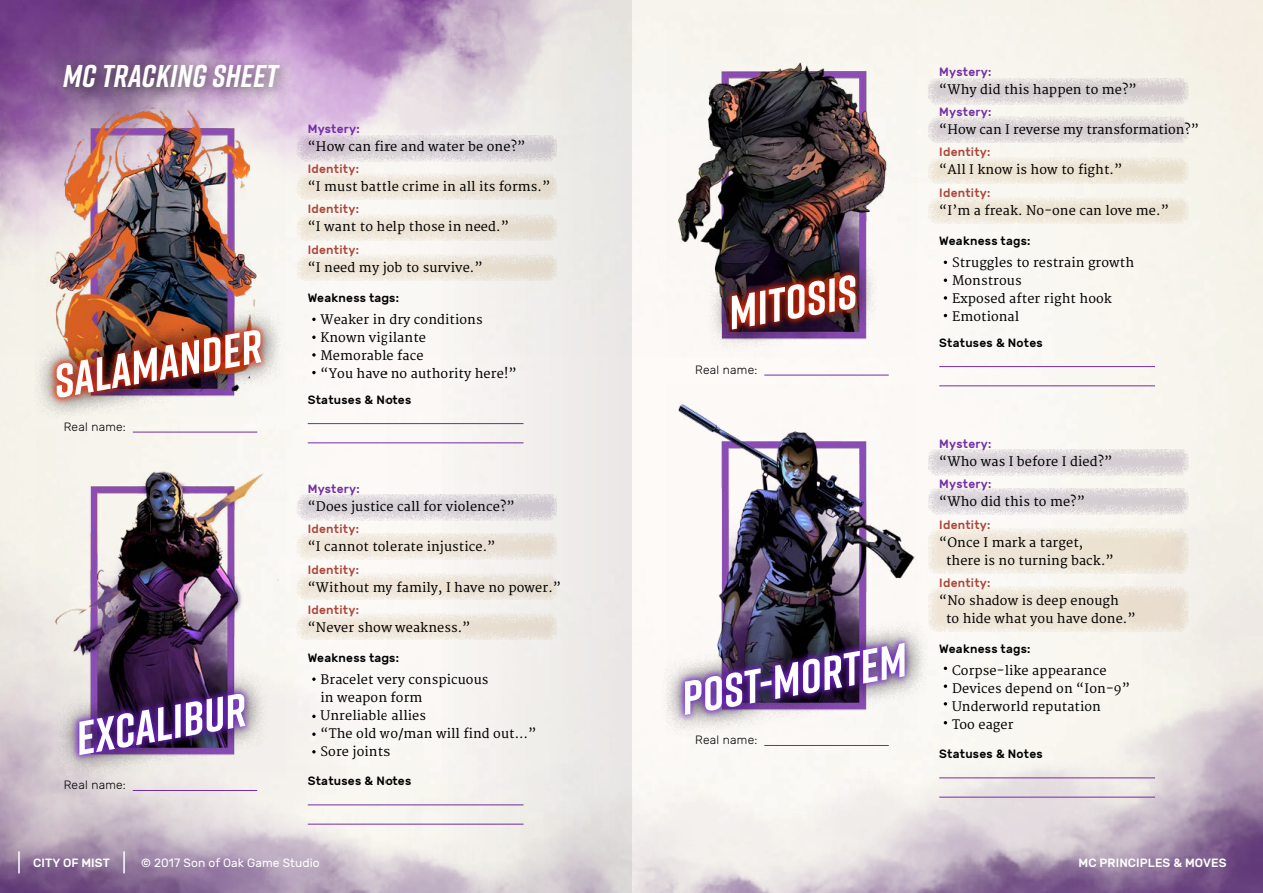
<style>
.page{position:relative;width:1263px;height:893px;background:#fff}
.page>*{position:absolute;margin:0;border:0;box-sizing:border-box;transform-origin:0 0}
.t1{font:italic 700 46.95px "Rift";color:#fff}
.t2{font:italic 700 31.5px "Rift";letter-spacing:.01em;color:#fff}
.t3{font:12.75px/18px "Merriweather";letter-spacing:.01em;color:#000}
.t4{font:500 12px "Rubik";letter-spacing:.02em;color:#000}
.t5{font:500 12px "Rubik";letter-spacing:.02em;color:#ad4637}
.t6{font:500 12px "Rubik";letter-spacing:.02em;color:#742da3}
.t7{font:300 12px "Rubik";letter-spacing:.02em;color:#000}
.t8{font:500 12px "Rubik";letter-spacing:.01em;color:#fff}
.t9{font:12px "Rubik";letter-spacing:.01em;color:#fff}
</style>
<div class="page">
<img style="left:0;top:125px;width:1263px;height:768px">
<img style="left:0;top:0;width:782px;height:356px">
<img style="left:35px;top:71px;width:251px;height:343px">
<img style="left:667px;top:14px;width:250px;height:343px">
<img style="left:35px;top:430px;width:251px;height:343px">
<img style="left:667px;top:385px;width:250px;height:235px">
<div style="left:32px;top:307px;width:253px;height:114px;background:#000;opacity:.75"></div>
<img style="left:43px;top:320px;width:231px;height:88px">
<div style="left:707px;top:251px;width:172px;height:102px;background:#000;opacity:.75"></div>
<img style="left:717px;top:265px;width:152px;height:74px">
<div style="left:55px;top:670px;width:214px;height:108px;background:#000;opacity:.75"></div>
<svg style="left:64px;top:684px;width:194px;height:81px;background:#795897"></svg>
<div style="left:660px;top:620px;width:269px;height:118px;background:#000;opacity:.75"></div>
<img style="left:671px;top:634px;width:248px;height:91px">
<div style="left:297px;top:174px;width:260px;height:26px;background:#f2eade"></div>
<svg style="left:928px;top:117px;width:260px;height:26px;background:#ded7d8"></svg>
<div style="left:297px;top:533px;width:260px;height:26px;background:#f2eade"></div>
<svg style="left:928px;top:488px;width:260px;height:26px;background:#dfd8db"></svg>
<svg style="left:297px;top:135px;width:90px;height:26px;background:#dacfd8"></svg>
<svg style="left:928px;top:78px;width:260px;height:26px;background:#ddd7d7"></svg>
<svg style="left:297px;top:494px;width:90px;height:26px;background:#e0dadf"></svg>
<svg style="left:928px;top:449px;width:260px;height:26px;background:#dfd8db"></svg>
<div style="left:297px;top:215px;width:260px;height:26px;background:#f2eade"></div>
<svg style="left:928px;top:158px;width:260px;height:26px;background:#eee6d8"></svg>
<div style="left:297px;top:574px;width:260px;height:26px;background:#f2eade"></div>
<svg style="left:928px;top:529px;width:260px;height:45px;background:#eee5d7"></svg>
<div style="left:297px;top:254px;width:260px;height:27px;background:#f2eade"></div>
<svg style="left:928px;top:197px;width:260px;height:27px;background:#efe7da"></svg>
<div style="left:297px;top:613px;width:260px;height:27px;background:#f2eade"></div>
<svg style="left:928px;top:586px;width:260px;height:46px;background:#ede5d7"></svg>
<svg style="left:312px;top:336px;width:4px;height:3px"></svg>
<svg style="left:312px;top:353px;width:4px;height:4px"></svg>
<svg style="left:312px;top:371px;width:4px;height:3px"></svg>
<svg style="left:944px;top:296px;width:3px;height:4px"></svg>
<svg style="left:312px;top:677px;width:4px;height:4px"></svg>
<svg style="left:312px;top:715px;width:4px;height:3px"></svg>
<svg style="left:312px;top:732px;width:4px;height:4px"></svg>
<svg style="left:312px;top:750px;width:4px;height:3px"></svg>
<svg style="left:944px;top:684px;width:3px;height:4px"></svg>
<hr style="left:18px;top:851px;width:2px;height:22px;background:#fff">
<hr style="left:123px;top:851px;width:2px;height:22px;background:#fff">
<svg style="left:312px;top:318px;width:4px;height:3px"></svg>
<hr style="left:308px;top:423px;width:215px;height:1px;background:#742da3">
<hr style="left:308px;top:443px;width:215px;height:1px;background:#742da3">
<hr style="left:939px;top:366px;width:216px;height:1px;background:#742da3">
<hr style="left:939px;top:386px;width:216px;height:1px;background:#742da3">
<hr style="left:308px;top:805px;width:215px;height:1px;background:#742da3">
<hr style="left:308px;top:824px;width:215px;height:1px;background:#742da3">
<hr style="left:939px;top:778px;width:216px;height:1px;background:#742da3">
<hr style="left:939px;top:797px;width:216px;height:1px;background:#742da3">
<hr style="left:133px;top:432px;width:124px;height:1px;background:#742da3">
<hr style="left:764px;top:375px;width:125px;height:1px;background:#742da3">
<hr style="left:133px;top:790px;width:124px;height:1px;background:#742da3">
<hr style="left:764px;top:745px;width:125px;height:1px;background:#742da3">
<div style="left:53px;top:54px;width:244px;height:50px;background:#000;opacity:.3"></div>
<svg style="left:387px;top:0;width:244px;height:893px"></svg>
<h2 class="t2" style="left:63px;top:53px;width:216px">MC TRACKING SHEET</h2>
<h1 class="t1" style="left:48px;top:349px;width:212px;rotate:-10deg">SALAMANDER</h1>
<p class="t7" style="left:64px;top:420px;width:64px">Real name:</p>
<h1 class="t1" style="left:70px;top:706px;width:173px;rotate:-10deg">EXCALIBUR</h1>
<p class="t7" style="left:64px;top:778px;width:64px">Real name:</p>
<p class="t6" style="left:308px;top:122px;width:54px">Mystery:</p>
<p class="t3" style="left:308px;top:138px;width:219px">“How can fire and water be one?”</p>
<p class="t5" style="left:308px;top:162px;width:53px">Identity:</p>
<p class="t3" style="left:308px;top:178px;width:244px">“I must battle crime in all its forms.”</p>
<p class="t5" style="left:308px;top:202px;width:53px">Identity:</p>
<p class="t3" style="left:308px;top:218px;width:203px">“I want to help those in need.”</p>
<p class="t5" style="left:308px;top:243px;width:53px">Identity:</p>
<p class="t3" style="left:308px;top:259px;width:176px">“I need my job to survive.”</p>
<p class="t4" style="left:308px;top:291px;width:93px">Weakness tags:</p>
<p class="t3" style="left:320px;top:311px;width:198px">Weaker in dry conditions<br>Known vigilante<br>Memorable face<br>“You have no authority here!”</p>
<p class="t4" style="left:308px;top:393px;width:105px">Statuses &amp; Notes</p>
<p class="t6" style="left:308px;top:482px;width:54px">Mystery:</p>
<p class="t3" style="left:308px;top:498px;width:208px">“Does justice call for violence?”</p>
<p class="t5" style="left:308px;top:522px;width:53px">Identity:</p>
<p class="t3" style="left:308px;top:538px;width:189px">“I cannot tolerate injustice.”</p>
<p class="t5" style="left:308px;top:563px;width:53px">Identity:</p>
<p class="t3" style="left:308px;top:579px;width:255px">“Without my family, I have no power.”</p>
<p class="t5" style="left:308px;top:603px;width:53px">Identity:</p>
<p class="t3" style="left:308px;top:619px;width:164px">“Never show weakness.”</p>
<p class="t4" style="left:308px;top:651px;width:93px">Weakness tags:</p>
<p class="t3" style="left:320px;top:671px;width:217px">Bracelet very conspicuous<br>in weapon form<br>Unreliable allies<br>“The old wo/man will find out…”<br>Sore joints</p>
<p class="t4" style="left:308px;top:774px;width:105px">Statuses &amp; Notes</p>
<h1 class="t1" style="left:723px;top:280px;width:131px;rotate:-10deg">mitosis</h1>
<p class="t7" style="left:695px;top:363px;width:64px">Real name:</p>
<h1 class="t1" style="left:676px;top:666px;width:229px;rotate:-10deg">post-mortem</h1>
<p class="t7" style="left:695px;top:733px;width:64px">Real name:</p>
<p class="t6" style="left:939px;top:65px;width:54px">Mystery:</p>
<p class="t3" style="left:939px;top:81px;width:199px">“Why did this happen to me?”</p>
<p class="t6" style="left:939px;top:105px;width:54px">Mystery:</p>
<p class="t3" style="left:939px;top:121px;width:261px">“How can I reverse my transformation?”</p>
<p class="t5" style="left:939px;top:145px;width:53px">Identity:</p>
<p class="t3" style="left:939px;top:161px;width:185px">“All I know is how to fight.”</p>
<p class="t5" style="left:939px;top:186px;width:53px">Identity:</p>
<p class="t3" style="left:939px;top:202px;width:231px">“I’m a freak. No-one can love me.”</p>
<p class="t4" style="left:939px;top:234px;width:93px">Weakness tags:</p>
<p class="t3" style="left:952px;top:254px;width:184px">Struggles to restrain growth<br>Monstrous<br>Exposed after right hook<br>Emotional</p>
<p class="t4" style="left:939px;top:336px;width:105px">Statuses &amp; Notes</p>
<p class="t6" style="left:939px;top:437px;width:54px">Mystery:</p>
<p class="t3" style="left:939px;top:453px;width:175px">“Who was I before I died?”</p>
<p class="t6" style="left:939px;top:477px;width:54px">Mystery:</p>
<p class="t3" style="left:939px;top:493px;width:147px">“Who did this to me?”</p>
<p class="t5" style="left:939px;top:518px;width:53px">Identity:</p>
<p class="t3" style="left:946px;top:534px;width:169px;text-indent:-7px">“Once I mark a target, there is no turning back.”</p>
<p class="t5" style="left:939px;top:576px;width:53px">Identity:</p>
<p class="t3" style="left:946px;top:592px;width:191px;text-indent:-7px">“No shadow is deep enough<br>to hide what you have done.”</p>
<p class="t4" style="left:939px;top:642px;width:93px">Weakness tags:</p>
<p class="t3" style="left:952px;top:662px;width:180px">Corpse-like appearance<br>Devices depend on “Ion-9”<br>Underworld reputation<br>Too eager</p>
<p class="t4" style="left:939px;top:747px;width:105px">Statuses &amp; Notes</p>
<p class="t8" style="left:33px;top:856px;width:78px">CITY OF MIST</p>
<p class="t9" style="left:141px;top:856px;width:180px">© 2017 Son of Oak Game Studio</p>
<p class="t8" style="left:1078px;top:856px;width:149px">MC PRINCIPLES &amp; MOVES</p>
</div>
